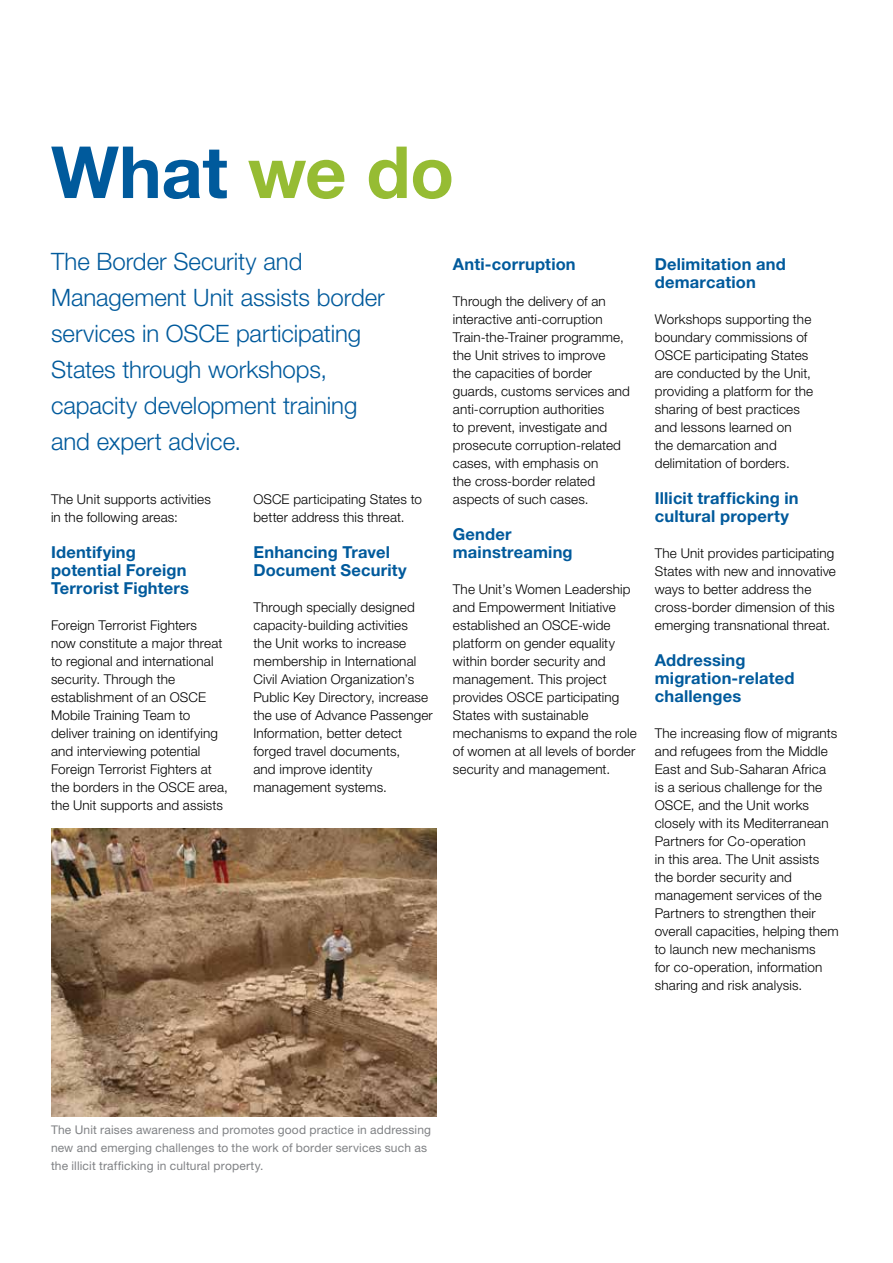
<style>
.page{position:relative;width:893px;height:1263px;background:#fff}
.page>*{position:absolute;margin:0;border:0;box-sizing:border-box;transform-origin:0 0}
.t1{font:700 72px "Helvetica Neue LT Pro";letter-spacing:-.005em;color:#005a9c}
.t2{font:300 24px/36px "Helvetica Neue LT Pro";letter-spacing:-.005em;color:#005a9c}
.t3{font:700 16.5px/18px "Helvetica Neue LT Pro";letter-spacing:.01em;color:#005a9c}
.t4{font:300 13.5px/18px "Helvetica Neue LT Pro";letter-spacing:.01em;color:#000}
.t5{font:12px/18px "Helvetica Neue LT Pro";letter-spacing:.015em;color:#808285}
.s1{color:#96bc33}
</style>
<div class="page">
<img style="left:51px;top:828px;width:386px;height:288px">
<h1 class="t1" style="left:51px;top:127px;width:405px">What <span class="s1">we do</span></h1>
<h2 class="t2" style="left:51px;top:243px;width:335px">The Border Security and<br>Management Unit assists border services in OSCE participating<br>States through workshops, capacity development training and expert advice.</h2>
<p class="t4" style="left:51px;top:490px;width:161px">The Unit supports activities in the following areas:</p>
<p class="t3" style="left:51px;top:543px;width:140px">Identifying potential Foreign<br>Terrorist Fighters</p>
<p class="t4" style="left:51px;top:616px;width:178px">Foreign Terrorist Fighters<br>now constitute a major threat to regional and international security. Through the establishment of an OSCE<br>Mobile Training Team to deliver training on identifying and interviewing potential<br>Foreign Terrorist Fighters at the borders in the OSCE area, the Unit supports and assists</p>
<p class="t4" style="left:253px;top:490px;width:170px">OSCE participating States to better address this threat.</p>
<p class="t3" style="left:253px;top:543px;width:155px">Enhancing Travel<br>Document Security</p>
<p class="t4" style="left:253px;top:598px;width:181px">Through specially designed capacity-building activities<br>the Unit works to increase membership in International<br>Civil Aviation Organization’s<br>Public Key Directory, increase the use of Advance Passenger<br>Information, better detect forged travel documents,<br>and improve identity management systems.</p>
<p class="t3" style="left:453px;top:255px;width:124px">Anti-corruption</p>
<p class="t4" style="left:453px;top:292px;width:179px">Through the delivery of an interactive anti-corruption<br>Train-the-Trainer programme, the Unit strives to improve<br>the capacities of border guards, customs services and anti-corruption authorities<br>to prevent, investigate and prosecute corruption-related cases, with emphasis on<br>the cross-border related aspects of such cases.</p>
<p class="t3" style="left:453px;top:525px;width:121px">Gender mainstreaming</p>
<p class="t4" style="left:453px;top:580px;width:185px">The Unit’s Women Leadership and Empowerment Initiative established an OSCE-wide platform on gender equality within border security and management. This project provides OSCE participating<br>States with sustainable mechanisms to expand the role of women at all levels of border security and management.</p>
<p class="t3" style="left:655px;top:255px;width:132px">Delimitation and demarcation</p>
<p class="t4" style="left:655px;top:310px;width:160px">Workshops supporting the boundary commissions of<br>OSCE participating States are conducted by the Unit, providing a platform for the sharing of best practices and lessons learned on the demarcation and delimitation of borders.</p>
<p class="t3" style="left:655px;top:489px;width:145px">Illicit trafficking in cultural property</p>
<p class="t4" style="left:655px;top:544px;width:183px">The Unit provides participating<br>States with new and innovative ways to better address the cross-border dimension of this emerging transnational threat.</p>
<p class="t3" style="left:655px;top:651px;width:141px">Addressing migration-related challenges</p>
<p class="t4" style="left:655px;top:724px;width:185px">The increasing flow of migrants and refugees from the Middle<br>East and Sub-Saharan Africa<br>is a serious challenge for the<br>OSCE, and the Unit works closely with its Mediterranean<br>Partners for Co-operation<br>in this area. The Unit assists the border security and management services of the<br>Partners to strengthen their overall capacities, helping them to launch new mechanisms<br>for co-operation, information sharing and risk analysis.</p>
<p class="t5" style="left:51px;top:1120px;width:382px">The Unit raises awareness and promotes good practice in addressing new and emerging challenges to the work of border services such as the illicit trafficking in cultural property.</p>
</div>
